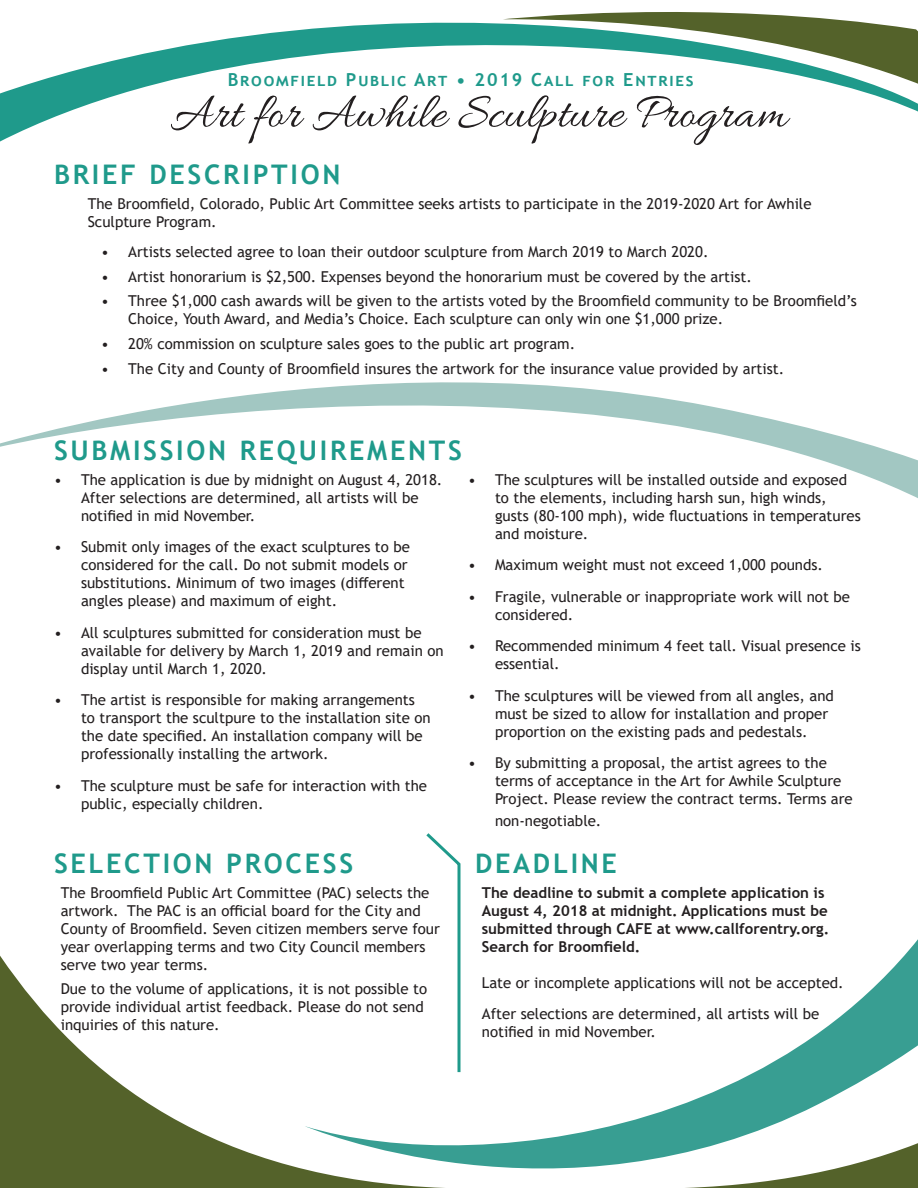
<style>
.page{position:relative;width:918px;height:1188px;background:#fff}
.page>*{position:absolute;margin:0;border:0;box-sizing:border-box;transform-origin:0 0}
.t1{font:51px "Allura";color:#231f20}
.t2{font:700 27px "Trebuchet MS";letter-spacing:.1em;color:#1f9a8b}
.t3{font:700 18px "Trebuchet MS";letter-spacing:.1em;color:#1f9a8b}
.t4{font:15px/18px "Trebuchet MS";color:#231f20}
.t5{font:700 15px/18px "Trebuchet MS";color:#231f20}
</style>
<div class="page">
<svg style="left:446px;top:939px;width:472px;height:230px"></svg>
<svg style="left:0;top:956px;width:446px;height:232px"></svg>
<svg style="left:684px;top:1132px;width:234px;height:56px"></svg>
<svg style="left:0;top:382px;width:918px;height:116px"></svg>
<svg style="left:0;top:22px;width:918px;height:120px"></svg>
<svg style="left:503px;top:12px;width:415px;height:77px"></svg>
<svg style="left:423px;top:833px;width:39px;height:242px"></svg>
<p class="t3" style="left:228px;top:69px;width:468px">Broomfield Public Art • 2019 Call for Entries</p>
<p class="t1" style="left:170px;top:85px;width:618px">Art for Awhile Sculpture Program</p>
<p class="t2" style="left:54px;top:158px;width:288px">BRIEF DESCRIPTION</p>
<p class="t4" style="left:88px;top:195px;width:725px">The Broomfield, Colorado, Public Art Committee seeks artists to participate in the 2019-2020 Art for Awhile<br>Sculpture Program.</p>
<p class="t4" style="left:101px;top:243px;width:609px">• Artists selected agree to loan their outdoor sculpture from March 2019 to March 2020.</p>
<p class="t4" style="left:101px;top:267px;width:652px">• Artist honorarium is $2,500. Expenses beyond the honorarium must be covered by the artist.</p>
<p class="t4" style="left:128px;top:292px;width:730px;text-indent:-27px">• Three $1,000 cash awards will be given to the artists voted by the Broomfield community to be Broomfield’s<br>Choice, Youth Award, and Media’s Choice. Each sculpture can only win one $1,000 prize.</p>
<p class="t4" style="left:101px;top:335px;width:475px">• 20% commission on sculpture sales goes to the public art program.</p>
<p class="t4" style="left:101px;top:360px;width:685px">• The City and County of Broomfield insures the artwork for the insurance value provided by artist.</p>
<p class="t2" style="left:54px;top:433px;width:409px">SUBMISSION REQUIREMENTS</p>
<p class="t4" style="left:81px;top:470px;width:363px;text-indent:-27px">• The application is due by midnight on August 4, 2018.<br>After selections are determined, all artists will be notified in mid November.</p>
<p class="t4" style="left:81px;top:538px;width:331px;text-indent:-27px">• Submit only images of the exact sculptures to be considered for the call. Do not submit models or substitutions. Minimum of two images (different angles please) and maximum of eight.</p>
<p class="t4" style="left:81px;top:623px;width:364px;text-indent:-27px">• All sculptures submitted for consideration must be available for delivery by March 1, 2019 and remain on display until March 1, 2020.</p>
<p class="t4" style="left:81px;top:691px;width:351px;text-indent:-27px">• The artist is responsible for making arrangements to transport the scultpure to the installation site on the date specified. An installation company will be professionally installing the artwork.</p>
<p class="t4" style="left:81px;top:776px;width:348px;text-indent:-27px">• The sculpture must be safe for interaction with the public, especially children.</p>
<p class="t4" style="left:495px;top:470px;width:367px;text-indent:-27px">• The sculptures will be installed outside and exposed to the elements, including harsh sun, high winds, gusts (80-100 mph), wide fluctuations in temperatures and moisture.</p>
<p class="t4" style="left:468px;top:556px;width:357px">• Maximum weight must not exceed 1,000 pounds.</p>
<p class="t4" style="left:495px;top:587px;width:356px;text-indent:-27px">• Fragile, vulnerable or inappropriate work will not be considered.</p>
<p class="t4" style="left:495px;top:637px;width:367px;text-indent:-27px">• Recommended minimum 4 feet tall. Visual presence is essential.</p>
<p class="t4" style="left:495px;top:686px;width:340px;text-indent:-27px">• The sculptures will be viewed from all angles, and must be sized to allow for installation and proper proportion on the existing pads and pedestals.</p>
<p class="t4" style="left:495px;top:754px;width:359px;text-indent:-27px">• By submitting a proposal, the artist agrees to the terms of acceptance in the Art for Awhile Sculpture<br>Project. Please review the contract terms. Terms are</p>
<p class="t4" style="left:495px;top:811px;width:108px">non-negotiable.</p>
<p class="t2" style="left:54px;top:847px;width:301px">SELECTION PROCESS</p>
<p class="t4" style="left:61px;top:883px;width:381px">The Broomfield Public Art Committee (PAC) selects the artwork. The PAC is an official board for the City and County of Broomfield. Seven citizen members serve four year overlapping terms and two City Council members serve two year terms.</p>
<p class="t4" style="left:61px;top:979px;width:368px">Due to the volume of applications, it is not possible to provide individual artist feedback. Please do not send inquiries of this nature.</p>
<p class="t2" style="left:475px;top:847px;width:143px">DEADLINE</p>
<p class="t5" style="left:482px;top:884px;width:349px">The deadline to submit a complete application is August 4, 2018 at midnight. Applications must be submitted through CAFE at www.callforentry.org.<br>Search for Broomfield.</p>
<p class="t4" style="left:482px;top:973px;width:363px">Late or incomplete applications will not be accepted.</p>
<p class="t4" style="left:482px;top:1005px;width:339px">After selections are determined, all artists will be notified in mid November.</p>
</div>
